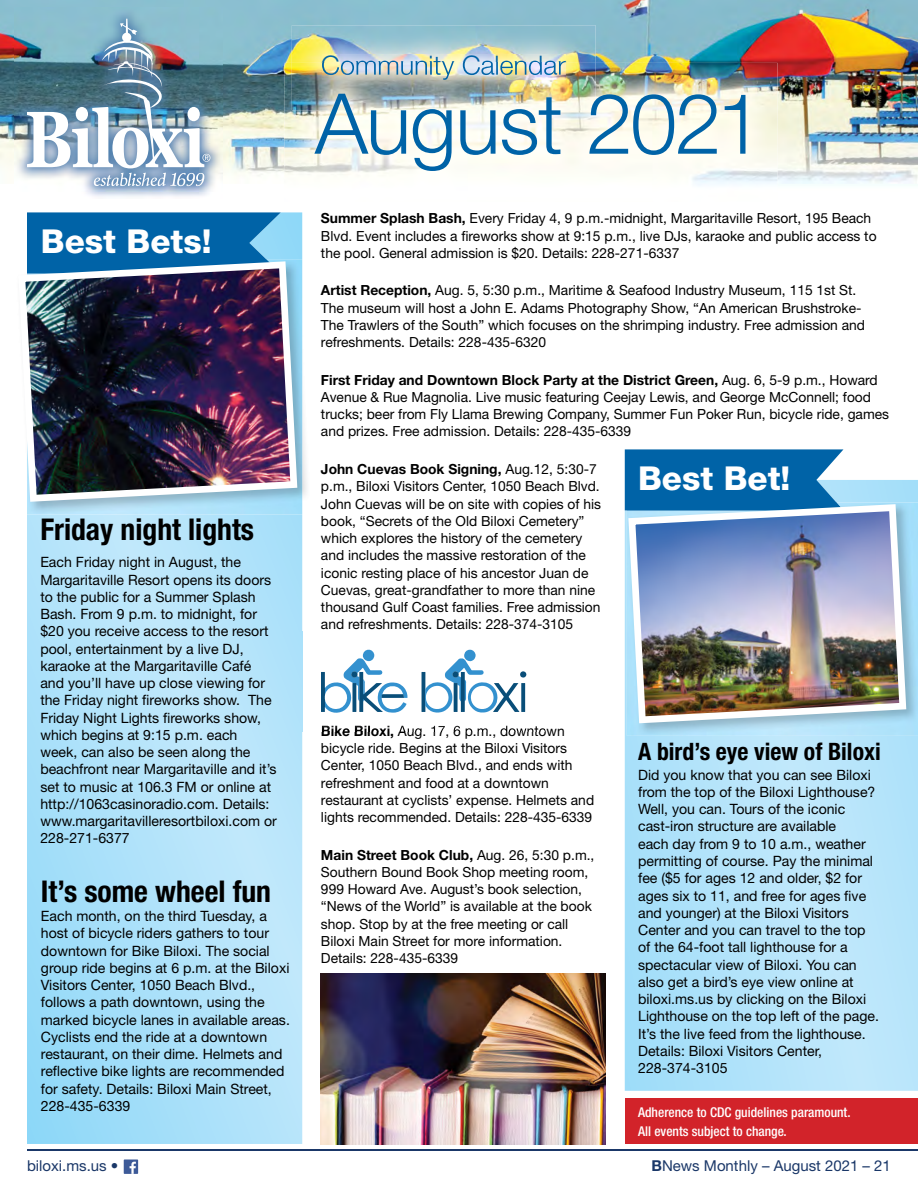
<style>
.page{position:relative;width:918px;height:1188px;background:#fff}
.page>*{position:absolute;margin:0;border:0;box-sizing:border-box;transform-origin:0 0}
.t1{font:300 84px "Helvetica Neue";letter-spacing:-.02em;color:#0063a7}
.t2{font:800 33px "Helvetica Neue";color:#fff}
.t3{font:700 condensed 30px "Helvetica Neue";color:#000}
.t4{font:300 27px "Helvetica Neue";letter-spacing:-.005em;color:#0063a7}
.t5{font:700 condensed 24px "Helvetica Neue";color:#000}
.t6{font:15px "Helvetica Neue";color:#1a3768}
.t7{font:14.25px/17.2px "Helvetica Neue";color:#000}
.t8{font:13.95px/17.2px "Helvetica Neue";color:#000}
.t9{font:500 condensed 13.5px/18.6px "Helvetica Neue";color:#fff}
.s1{font-weight:700}
</style>
<div class="page">
<div style="left:124px;top:1159px;width:14px;height:15px;background:#3d5a98"></div>
<svg style="left:130px;top:1162px;width:6px;height:12px"></svg>
<img style="left:0;top:0;width:918px;height:260px">
<svg style="left:27px;top:212px;width:275px;height:932px;background:#b0e2fa"></svg>
<svg style="left:625px;top:480px;width:293px;height:611px;background:#b4e3fa"></svg>
<svg style="left:27px;top:212px;width:254px;height:48px;background:#0d6dad"></svg>
<svg style="left:625px;top:449px;width:218px;height:61px;background:#0f6dad"></svg>
<img style="left:627px;top:503px;width:291px;height:233px">
<img style="left:627px;top:503px;width:216px;height:7px">
<img style="left:628px;top:504px;width:278px;height:219px">
<img style="left:302px;top:260px;width:5px;height:255px">
<img style="left:27px;top:260px;width:275px;height:255px">
<img style="left:27px;top:260px;width:254px;height:1px">
<img style="left:25px;top:261px;width:272px;height:241px">
<img style="left:302px;top:631px;width:225px;height:100px">
<img style="left:322px;top:726px;width:72px;height:5px">
<img style="left:394px;top:726px;width:150px;height:5px">
<div style="left:520px;top:671px;width:6px;height:7px;background:#094e79;border-radius:50%"></div>
<svg style="left:321px;top:650px;width:87px;height:63px"></svg>
<svg style="left:422px;top:650px;width:103px;height:63px"></svg>
<img style="left:321px;top:974px;width:285px;height:170px">
<img style="left:15px;top:7px;width:207px;height:191px">
<img style="left:27px;top:19px;width:183px;height:167px">
<img style="left:292px;top:25px;width:304px;height:38px">
<img style="left:322px;top:55px;width:244px;height:8px">
<img style="left:284px;top:63px;width:493px;height:139px">
<img style="left:322px;top:63px;width:244px;height:17px">
<div style="left:625px;top:1098px;width:293px;height:46px;background:#d2232a"></div>
<hr style="left:27px;top:1149px;width:891px;height:2px;background:#1a3768">
<h2 class="t2" style="left:41px;top:222px;width:172px">Best Bets!</h2>
<h3 class="t3" style="left:40px;top:511px;width:215px">Friday night lights</h3>
<p class="t7" style="left:40px;top:553px;width:238px">Each Friday night in August, the Margaritaville Resort opens its doors to the public for a Summer Splash Bash. From 9 p.m. to midnight, for $20 you receive access to the resort pool, entertainment by a live DJ, karaoke at the Margaritaville Café and you’ll have up close viewing for the Friday night fireworks show. The Friday Night Lights fireworks show, which begins at 9:15 p.m. each week, can also be seen along the beachfront near Margaritaville and it’s set to music at 106.3 FM or online at http://1063casinoradio.com. Details: www.margaritavilleresortbiloxi.com or 228-271-6377</p>
<h3 class="t3" style="left:41px;top:873px;width:232px">It’s some wheel fun</h3>
<p class="t7" style="left:41px;top:907px;width:251px">Each month, on the third Tuesday, a host of bicycle riders gathers to tour downtown for Bike Biloxi. The social group ride begins at 6 p.m. at the Biloxi Visitors Center, 1050 Beach Blvd., follows a path downtown, using the marked bicycle lanes in available areas.<br>Cyclists end the ride at a downtown restaurant, on their dime. Helmets and reflective bike lights are recommended for safety. Details: Biloxi Main Street, 228-435-6339</p>
<p class="t6" style="left:27px;top:1157px;width:93px">biloxi.ms.us •</p>
<h3 class="t4" style="left:321px;top:49px;width:246px">Community Calendar</h3>
<h1 class="t1" style="left:315px;top:72px;width:450px">August 2021</h1>
<p class="t8" style="left:321px;top:210px;width:557px"><span class="s1">Summer Splash Bash,</span> Every Friday 4, 9 p.m.-midnight, Margaritaville Resort, 195 Beach<br>Blvd. Event includes a fireworks show at 9:15 p.m., live DJs, karaoke and public access to the pool. General admission is $20. Details: 228-271-6337</p>
<p class="t8" style="left:321px;top:282px;width:546px"><span class="s1">Artist Reception,</span> Aug. 5, 5:30 p.m., Maritime &amp; Seafood Industry Museum, 115 1st St.<br>The museum will host a John E. Adams Photography Show, “An American Brushstroke-The Trawlers of the South” which focuses on the shrimping industry. Free admission and refreshments. Details: 228-435-6320</p>
<p class="t8" style="left:321px;top:371px;width:570px"><span class="s1">First Friday and Downtown Block Party at the District Green,</span> Aug. 6, 5-9 p.m., Howard Avenue &amp; Rue Magnolia. Live music featuring Ceejay Lewis, and George McConnell; food trucks; beer from Fly Llama Brewing Company, Summer Fun Poker Run, bicycle ride, games and prizes. Free admission. Details: 228-435-6339</p>
<p class="t8" style="left:321px;top:460px;width:282px"><span class="s1">John Cuevas Book Signing,</span> Aug.12, 5:30-7 p.m., Biloxi Visitors Center, 1050 Beach Blvd.<br>John Cuevas will be on site with copies of his book, “Secrets of the Old Biloxi Cemetery” which explores the history of the cemetery and includes the massive restoration of the iconic resting place of his ancestor Juan de Cuevas, great-grandfather to more than nine thousand Gulf Coast families. Free admission and refreshments. Details: 228-374-3105</p>
<h2 class="t2" style="left:638px;top:459px;width:154px">Best Bet!</h2>
<p class="t8" style="left:321px;top:722px;width:275px"><span class="s1">Bike Biloxi,</span> Aug. 17, 6 p.m., downtown bicycle ride. Begins at the Biloxi Visitors Center, 1050 Beach Blvd., and ends with refreshment and food at a downtown restaurant at cyclists’ expense. Helmets and lights recommended. Details: 228-435-6339</p>
<p class="t8" style="left:321px;top:846px;width:275px"><span class="s1">Main Street Book Club,</span> Aug. 26, 5:30 p.m., Southern Bound Book Shop meeting room, 999 Howard Ave. August’s book selection, “News of the World” is available at the book shop. Stop by at the free meeting or call Biloxi Main Street for more information.<br>Details: 228-435-6339</p>
<h3 class="t5" style="left:638px;top:737px;width:244px">A bird’s eye view of Biloxi</h3>
<p class="t7" style="left:638px;top:766px;width:242px">Did you know that you can see Biloxi from the top of the Biloxi Lighthouse?<br>Well, you can. Tours of the iconic cast-iron structure are available<br>each day from 9 to 10 a.m., weather permitting of course. Pay the minimal fee ($5 for ages 12 and older, $2 for ages six to 11, and free for ages five and younger) at the Biloxi Visitors Center and you can travel to the top of the 64-foot tall lighthouse for a spectacular view of Biloxi. You can also get a bird’s eye view online at biloxi.ms.us by clicking on the Biloxi Lighthouse on the top left of the page.<br>It’s the live feed from the lighthouse.<br>Details: Biloxi Visitors Center, 228-374-3105</p>
<p class="t9" style="left:638px;top:1103px;width:214px">Adherence to CDC guidelines paramount.<br>All events subject to change.</p>
<p class="t6" style="left:651px;top:1157px;width:241px"><span class="s1">B</span>News Monthly – August 2021 – 21</p>
</div>
